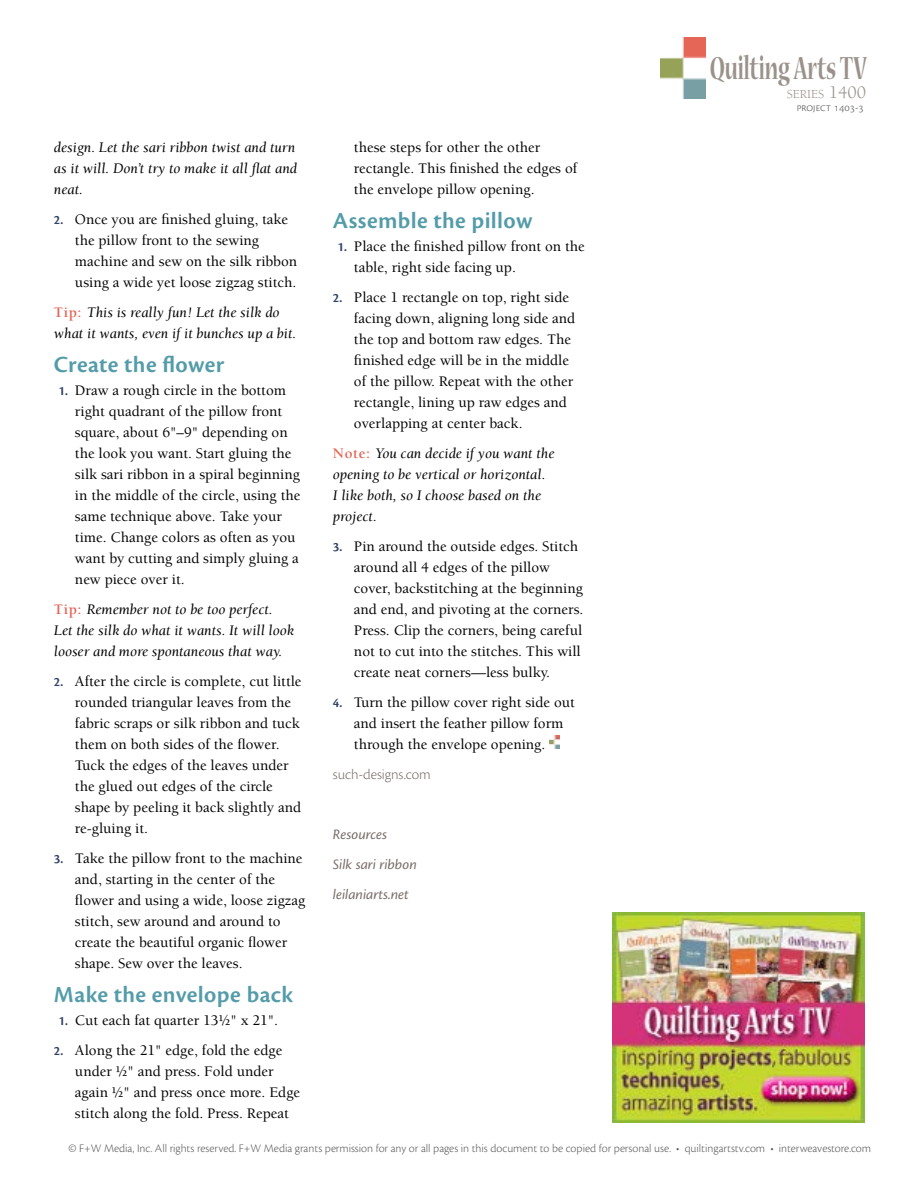
<style>
.page{position:relative;width:918px;height:1188px;background:#fff}
.page>*{position:absolute;margin:0;border:0;box-sizing:border-box;transform-origin:0 0}
.t1{font:700 expanded 35.4px "Nueva Std";color:#9a918a;scale:.5 1}
.t2{font:600 24px "Cronos Pro";letter-spacing:.015em;color:#549ca9}
.t3{font:500 15px/21px "Berkeley Std";color:#000}
.t4{font:italic 15px/21px "Berkeley Std";color:#000}
.t5{font:italic 15px/30px "Cronos Pro";letter-spacing:-.005em;color:#796e68}
.t6{font:300 15px "Cronos Pro";letter-spacing:-.005em;color:#796e68}
.t7{font:12.6px "Berkeley Std";color:#9a918a}
.t8{font:300 12px "Cronos Pro";color:#58595b}
.s1{font-family:"Cronos Pro";font-weight:600;font-size:13.5px;color:#2f4167}
.s2{font-weight:700;font-style:normal;color:#e56657}
.s3{font-size:18px}
</style>
<div class="page">
<img style="left:549px;top:735px;width:10px;height:14px">
<img style="left:661px;top:38px;width:45px;height:60px">
<img style="left:612px;top:912px;width:252px;height:210px">
<p class="t4" style="left:54px;top:137px;width:245px;text-align:justify">design. Let the sari ribbon twist and turn as it will. Don’t try to make it all flat and neat.</p>
<p class="t3" style="left:75px;top:209px;width:224px;text-indent:-21px"><span class="s1">2.</span> Once you are finished gluing, take the pillow front to the sewing machine and sew on the silk ribbon using a wide yet loose zigzag stitch.</p>
<p class="t4" style="left:54px;top:302px;width:244px"><span class="s2">Tip:</span> This is really fun! Let the silk do what it wants, even if it bunches up a bit.</p>
<h2 class="t2" style="left:54px;top:351px;width:172px">Create the flower</h2>
<p class="t3" style="left:75px;top:380px;width:227px;text-indent:-16px"><span class="s1">1.</span> Draw a rough circle in the bottom right quadrant of the pillow front square, about 6"–9" depending on the look you want. Start gluing the silk sari ribbon in a spiral beginning in the middle of the circle, using the same technique above. Take your time. Change colors as often as you want by cutting and simply gluing a new piece over it.</p>
<p class="t4" style="left:54px;top:599px;width:242px"><span class="s2">Tip:</span> Remember not to be too perfect.<br>Let the silk do what it wants. It will look looser and more spontaneous that way.</p>
<p class="t3" style="left:75px;top:671px;width:228px;text-indent:-21px"><span class="s1">2.</span> After the circle is complete, cut little rounded triangular leaves from the fabric scraps or silk ribbon and tuck them on both sides of the flower.<br>Tuck the edges of the leaves under the glued out edges of the circle shape by peeling it back slightly and re-gluing it.</p>
<p class="t3" style="left:75px;top:848px;width:232px;text-indent:-21px"><span class="s1">3.</span> Take the pillow front to the machine and, starting in the center of the flower and using a wide, loose zigzag stitch, sew around and around to create the beautiful organic flower shape. Sew over the leaves.</p>
<h2 class="t2" style="left:54px;top:981px;width:240px">Make the envelope back</h2>
<p class="t3" style="left:58px;top:1010px;width:221px"><span class="s1">1.</span> Cut each fat quarter 131/2" x 21".</p>
<p class="t3" style="left:75px;top:1040px;width:227px;text-indent:-21px"><span class="s1">2.</span> Along the 21" edge, fold the edge under 1/2" and press. Fold under again 1/2" and press once more. Edge stitch along the fold. Press. Repeat</p>
<p class="t3" style="left:354px;top:137px;width:225px">these steps for other the other rectangle. This finished the edges of the envelope pillow opening.</p>
<h2 class="t2" style="left:333px;top:207px;width:201px">Assemble the pillow</h2>
<p class="t3" style="left:354px;top:236px;width:232px;text-indent:-16px"><span class="s1">1.</span> Place the finished pillow front on the table, right side facing up.</p>
<p class="t3" style="left:354px;top:287px;width:223px;text-indent:-21px"><span class="s1">2.</span> Place 1 rectangle on top, right side facing down, aligning long side and the top and bottom raw edges. The finished edge will be in the middle of the pillow. Repeat with the other rectangle, lining up raw edges and overlapping at center back.</p>
<p class="t4" style="left:333px;top:443px;width:223px"><span class="s2">Note:</span> You can decide if you want the opening to be vertical or horizontal.<br>I like both, so I choose based on the project.</p>
<p class="t3" style="left:354px;top:536px;width:231px;text-indent:-21px"><span class="s1">3.</span> Pin around the outside edges. Stitch around all 4 edges of the pillow cover, backstitching at the beginning and end, and pivoting at the corners.<br>Press. Clip the corners, being careful not to cut into the stitches. This will create neat corners—less bulky.</p>
<p class="t3" style="left:354px;top:692px;width:222px;text-indent:-21px"><span class="s1">4.</span> Turn the pillow cover right side out and insert the feather pillow form through the envelope opening.</p>
<p class="t6" style="left:333px;top:765px;width:99px">such-designs.com</p>
<p class="t5" style="left:333px;top:819px;width:85px">Resources<br>Silk sari ribbon leilaniarts.net</p>
<h1 class="t1" style="left:710px;top:51px;width:316px">Quilting Arts TV</h1>
<p class="t8" style="left:797px;top:100px;width:69px">project 1403-3</p>
<p class="t7" style="left:787px;top:87px;width:81px">SERIES <span class="s3">1400</span></p>
<p class="t8" style="left:68px;top:1142px;width:804px">© F+W Media, Inc. All rights reserved. F+W Media grants permission for any or all pages in this document to be copied for personal use. • quiltingartstv.com • interweavestore.com</p>
</div>
